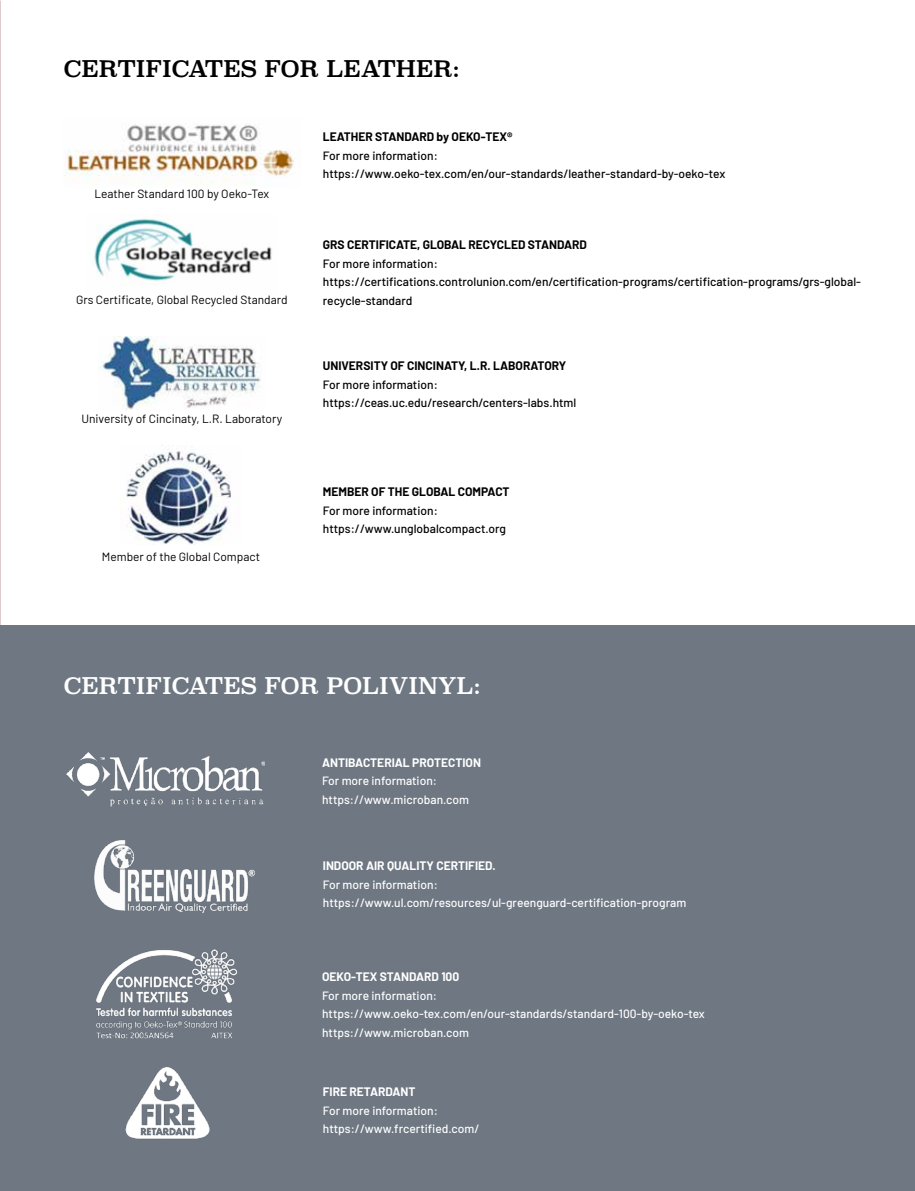
<style>
.page{position:relative;width:915px;height:1191px;background:#fff}
.page>*{position:absolute;margin:0;border:0;box-sizing:border-box;transform-origin:0 0}
.t1{font:22.5px "Superclarendon";color:#fff}
.t2{font:22.5px "Superclarendon";color:#000}
.t3{font:500 12px/18.6px "Barlow";color:#000}
.t4{font:500 12px/18.6px "Barlow";color:#fff}
.t5{font:12px "Barlow";color:#000}
.t6{font:700 12px "Barlow";color:#000}
.t7{font:700 12px "Barlow";color:#fff}
</style>
<div class="page">
<div style="left:0;top:625px;width:914px;height:566px;background:#6e7782"></div>
<img style="left:63px;top:124px;width:231px;height:61px">
<img style="left:94px;top:219px;width:178px;height:65px">
<img style="left:98px;top:337px;width:163px;height:73px">
<img style="left:126px;top:445px;width:105px;height:100px">
<img style="left:94px;top:840px;width:160px;height:73px">
<img style="left:96px;top:949px;width:141px;height:90px">
<img style="left:125px;top:1067px;width:85px;height:72px">
<img style="left:66px;top:752px;width:198px;height:54px">
<h1 class="t2" style="left:64px;top:53px;width:397px">CERTIFICATES FOR LEATHER:</h1>
<p class="t5" style="left:94px;top:185px;width:176px">Leather Standard 100 by Oeko-Tex</p>
<p class="t5" style="left:76px;top:291px;width:213px">Grs Certificate, Global Recycled Standard</p>
<p class="t5" style="left:81px;top:410px;width:202px">University of Cincinaty, L.R. Laboratory</p>
<p class="t5" style="left:102px;top:548px;width:159px">Member of the Global Compact</p>
<p class="t6" style="left:323px;top:128px;width:191px">LEATHER STANDARD by OEKO-TEX®</p>
<p class="t3" style="left:323px;top:145px;width:404px">For more information: https://www.oeko-tex.com/en/our-standards/leather-standard-by-oeko-tex</p>
<p class="t6" style="left:323px;top:236px;width:265px">GRS CERTIFICATE, GLOBAL RECYCLED STANDARD</p>
<p class="t3" style="left:323px;top:253px;width:539px">For more information: https://certifications.controlunion.com/en/certification-programs/certification-programs/grs-global&shy;recycle-standard</p>
<p class="t6" style="left:323px;top:357px;width:245px">UNIVERSITY OF CINCINATY, L.R. LABORATORY</p>
<p class="t3" style="left:323px;top:374px;width:255px">For more information: https://ceas.uc.edu/research/centers-labs.html</p>
<p class="t6" style="left:323px;top:483px;width:188px">MEMBER OF THE GLOBAL COMPACT</p>
<p class="t3" style="left:323px;top:500px;width:184px">For more information: https://www.unglobalcompact.org</p>
<h1 class="t1" style="left:64px;top:671px;width:418px">CERTIFICATES FOR POLIVINYL:</h1>
<p class="t7" style="left:322px;top:753px;width:160px">ANTIBACTERIAL PROTECTION</p>
<p class="t4" style="left:322px;top:770px;width:148px">For more information: https://www.microban.com</p>
<p class="t7" style="left:323px;top:857px;width:174px">INDOOR AIR QUALITY CERTIFIED.</p>
<p class="t4" style="left:323px;top:874px;width:365px">For more information: https://www.ul.com/resources/ul-greenguard-certification-program</p>
<p class="t7" style="left:322px;top:968px;width:139px">OEKO-TEX STANDARD 100</p>
<p class="t4" style="left:322px;top:985px;width:384px">For more information: https://www.oeko-tex.com/en/our-standards/standard-100-by-oeko-tex https://www.microban.com</p>
<p class="t7" style="left:323px;top:1083px;width:94px">FIRE RETARDANT</p>
<p class="t4" style="left:323px;top:1100px;width:158px">For more information: https://www.frcertified.com/</p>
</div>
